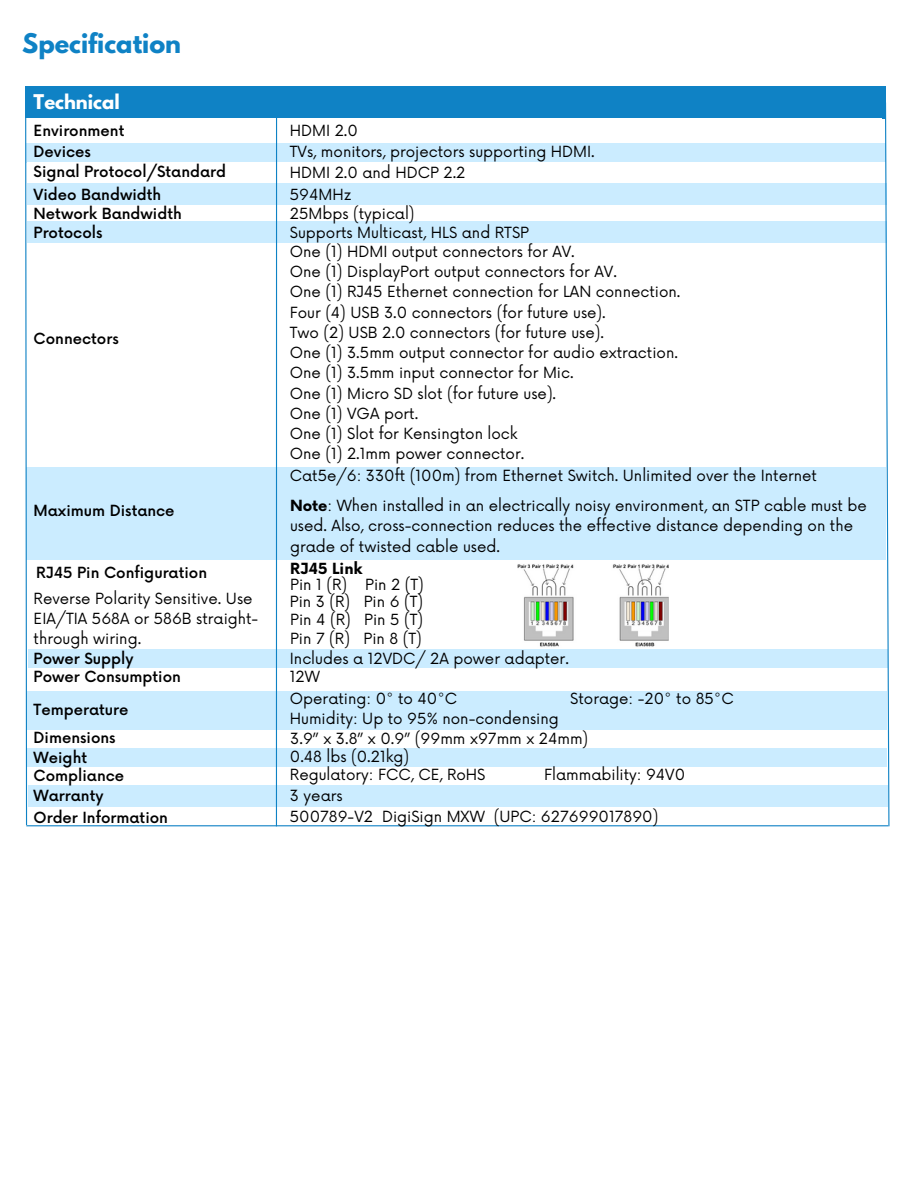
<style>
.page{position:relative;width:918px;height:1188px;background:#fff}
.page>*{position:absolute;margin:0;border:0;box-sizing:border-box;transform-origin:0 0}
.t1{font:700 24px "League Spartan";color:#0f82c5}
.t2{font:700 18px "League Spartan";color:#fff}
.t3{font:15px/20.2px "Now";color:#000}
.t4{font:500 15px "Now";color:#000}
.t5{font:700 15px "Now";color:#000}
.s1{font-weight:700}
</style>
<div class="page">
<div style="left:26px;top:86px;width:860px;height:33px;background:#0f82c5"></div>
<div style="left:26px;top:143px;width:860px;height:19px;background:#cbecff"></div>
<div style="left:27px;top:184px;width:859px;height:21px;background:#cbecff"></div>
<div style="left:28px;top:649px;width:860px;height:19px;background:#cbecff"></div>
<div style="left:27px;top:691px;width:860px;height:38px;background:#cbecff"></div>
<div style="left:27px;top:748px;width:860px;height:19px;background:#cbecff"></div>
<div style="left:28px;top:785px;width:860px;height:21px;background:#cbecff"></div>
<hr style="left:26px;top:825px;width:862px;height:1px;background:#0f82c5">
<div style="left:27px;top:222px;width:860px;height:21px;background:#cbecff"></div>
<div style="left:26px;top:467px;width:860px;height:92px;background:#cbecff"></div>
<svg style="left:25px;top:101px;width:3px;height:725px"></svg>
<hr style="left:276px;top:117px;width:1px;height:709px;background:#0f82c5">
<svg style="left:884px;top:103px;width:6px;height:724px"></svg>
<img style="left:517px;top:564px;width:152px;height:83px">
<p class="t1" style="left:22px;top:31px;width:160px">Specification</p>
<p class="t2" style="left:34px;top:93px;width:88px">Technical</p>
<p class="t3" style="left:290px;top:121px;width:70px">HDMI 2.0</p>
<p class="t3" style="left:290px;top:142px;width:307px">TVs, monitors, projectors supporting HDMI.</p>
<p class="t3" style="left:290px;top:163px;width:177px">HDMI 2.0 and HDCP 2.2</p>
<h4 class="t4" style="left:34px;top:123px;width:92px">Environment</h4>
<p class="t4" style="left:34px;top:164px;width:194px">Signal Protocol/Standard</p>
<h4 class="t4" style="left:34px;top:187px;width:129px">Video Bandwidth</h4>
<p class="t3" style="left:290px;top:185px;width:63px">594MHz</p>
<h4 class="t4" style="left:34px;top:144px;width:59px">Devices</h4>
<h4 class="t4" style="left:34px;top:206px;width:150px">Network Bandwidth</h4>
<p class="t3" style="left:290px;top:204px;width:126px">25Mbps (typical)</p>
<p class="t4" style="left:34px;top:224px;width:70px">Protocols</p>
<h4 class="t3" style="left:290px;top:223px;width:241px">Supports Multicast, HLS and RTSP</h4>
<h4 class="t3" style="left:290px;top:242px;width:286px">One (1) HDMI output connectors for AV.</h4>
<p class="t3" style="left:290px;top:262px;width:329px">One (1) DisplayPort output connectors for AV.</p>
<p class="t3" style="left:290px;top:283px;width:392px">One (1) RJ45 Ethernet connection for LAN connection.</p>
<p class="t3" style="left:290px;top:303px;width:317px">Four (4) USB 3.0 connectors (for future use).</p>
<p class="t3" style="left:290px;top:323px;width:316px">Two (2) USB 2.0 connectors (for future use).</p>
<p class="t3" style="left:290px;top:343px;width:390px">One (1) 3.5mm output connector for audio extraction.</p>
<p class="t3" style="left:290px;top:364px;width:285px">One (1) 3.5mm input connector for Mic.</p>
<h4 class="t3" style="left:290px;top:384px;width:268px">One (1) Micro SD slot (for future use).</h4>
<h4 class="t3" style="left:290px;top:404px;width:130px">One (1) VGA port.</h4>
<h3 class="t3" style="left:290px;top:424px;width:229px">One (1) Slot for Kensington lock</h3>
<h4 class="t3" style="left:290px;top:445px;width:236px">One (1) 2.1mm power connector.</h4>
<p class="t4" style="left:34px;top:330px;width:87px">Connectors</p>
<p class="t4" style="left:34px;top:502px;width:143px">Maximum Distance</p>
<p class="t3" style="left:290px;top:467px;width:529px">Cat5e/6: 330ft (100m) from Ethernet Switch. Unlimited over the Internet</p>
<p class="t3" style="left:290px;top:496px;width:578px"><span class="s1">Note</span>: When installed in an electrically noisy environment, an STP cable must be used. Also, cross-connection reduces the effective distance depending on the grade of twisted cable used.</p>
<p class="t4" style="left:36px;top:565px;width:172px">RJ45 Pin Configuration</p>
<h4 class="t5" style="left:290px;top:561px;width:74px">RJ45 Link</h4>
<p class="t3" style="left:290px;top:575px;width:135px">Pin 1 (R) Pin 2 (T)</p>
<h4 class="t3" style="left:290px;top:593px;width:62px">Pin 3 (R)</h4>
<h4 class="t3" style="left:364px;top:593px;width:61px">Pin 6 (T)</h4>
<p class="t3" style="left:290px;top:610px;width:62px">Pin 4 (R)</p>
<p class="t3" style="left:364px;top:610px;width:60px">Pin 5 (T)</p>
<h4 class="t3" style="left:290px;top:629px;width:133px">Pin 7 (R) Pin 8 (T)</h4>
<p class="t3" style="left:34px;top:589px;width:226px">Reverse Polarity Sensitive. Use<br>EIA/TIA 568A or 586B straight&shy;through wiring.</p>
<p class="t3" style="left:290px;top:649px;width:281px">Includes a 12VDC/ 2A power adapter.</p>
<h4 class="t4" style="left:34px;top:651px;width:101px">Power Supply</h4>
<h1 class="t4" style="left:34px;top:669px;width:149px">Power Consumption</h1>
<h2 class="t4" style="left:34px;top:701px;width:96px">Temperature</h2>
<h3 class="t4" style="left:34px;top:729px;width:84px">Dimensions</h3>
<h4 class="t4" style="left:34px;top:750px;width:55px">Weight</h4>
<h4 class="t4" style="left:34px;top:768px;width:92px">Compliance</h4>
<p class="t4" style="left:34px;top:810px;width:136px">Order Information</p>
<p class="t4" style="left:34px;top:787px;width:71px">Warranty</p>
<p class="t3" style="left:290px;top:668px;width:32px">12W</p>
<p class="t3" style="left:290px;top:689px;width:169px">Operating: 0° to 40°C</p>
<p class="t3" style="left:570px;top:689px;width:165px">Storage: -20° to 85°C</p>
<p class="t3" style="left:290px;top:709px;width:271px">Humidity: Up to 95% non-condensing</p>
<p class="t3" style="left:290px;top:747px;width:121px">0.48 lbs (0.21kg)</p>
<h4 class="t3" style="left:290px;top:729px;width:299px">3.9” x 3.8” x 0.9” (99mm x97mm x 24mm)</h4>
<p class="t3" style="left:290px;top:766px;width:197px">Regulatory: FCC, CE, RoHS</p>
<p class="t3" style="left:544px;top:766px;width:142px">Flammability: 94V0</p>
<p class="t3" style="left:290px;top:786px;width:54px">3 years</p>
<h4 class="t3" style="left:290px;top:807px;width:370px">500789-V2 DigiSign MXW (UPC: 627699017890)</h4>
</div>
